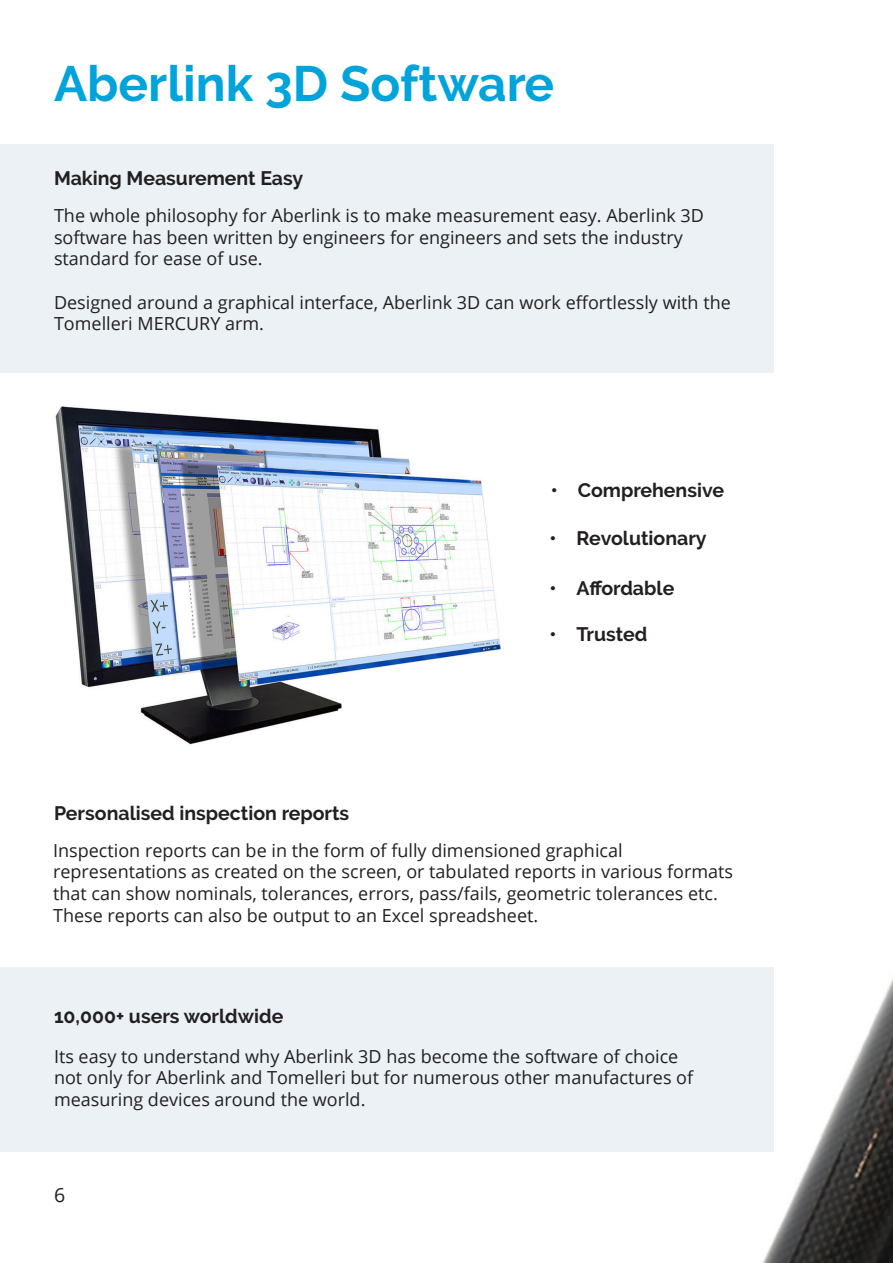
<style>
.page{position:relative;width:893px;height:1263px;background:#fff}
.page>*{position:absolute;margin:0;border:0;box-sizing:border-box;transform-origin:0 0}
.t1{font:700 49.5px "Raleway";color:#00a4db}
.t2{font:700 19.5px "Raleway";color:#231f20}
.t3{font:19.5px "Open Sans";color:#231f20}
.t4{font:18px/21.6px "Open Sans";color:#231f20}
</style>
<div class="page">
<img style="left:762px;top:978px;width:131px;height:285px">
<div style="left:0;top:967px;width:774px;height:185px;background:#ebf1f5"></div>
<img style="left:55px;top:406px;width:446px;height:339px">
<div style="left:0;top:144px;width:774px;height:228px;background:#ebf1f5"></div>
<p class="t1" style="left:54px;top:55px;width:502px">Aberlink 3D Software</p>
<p class="t2" style="left:54px;top:167px;width:251px">Making Measurement Easy</p>
<p class="t4" style="left:54px;top:204px;width:651px">The whole philosophy for Aberlink is to make measurement easy. Aberlink 3D software has been written by engineers for engineers and sets the industry standard for ease of use.</p>
<p class="t4" style="left:54px;top:291px;width:678px">Designed around a graphical interface, Aberlink 3D can work effortlessly with the<br>Tomelleri MERCURY arm.</p>
<p class="t2" style="left:551px;top:479px;width:175px">• Comprehensive</p>
<p class="t2" style="left:550px;top:527px;width:159px">• Revolutionary</p>
<p class="t2" style="left:550px;top:577px;width:126px">• Affordable</p>
<p class="t2" style="left:54px;top:802px;width:297px">Personalised inspection reports</p>
<p class="t2" style="left:550px;top:623px;width:99px">• Trusted</p>
<p class="t4" style="left:53px;top:839px;width:681px">Inspection reports can be in the form of fully dimensioned graphical representations as created on the screen, or tabulated reports in various formats that can show nominals, tolerances, errors, pass/fails, geometric tolerances etc.<br>These reports can also be output to an Excel spreadsheet.</p>
<p class="t2" style="left:54px;top:1005px;width:231px">10,000+ users worldwide</p>
<p class="t4" style="left:54px;top:1045px;width:641px">Its easy to understand why Aberlink 3D has become the software of choice not only for Aberlink and Tomelleri but for numerous other manufactures of measuring devices around the world.</p>
<p class="t3" style="left:54px;top:1182px;width:13px">6</p>
</div>
